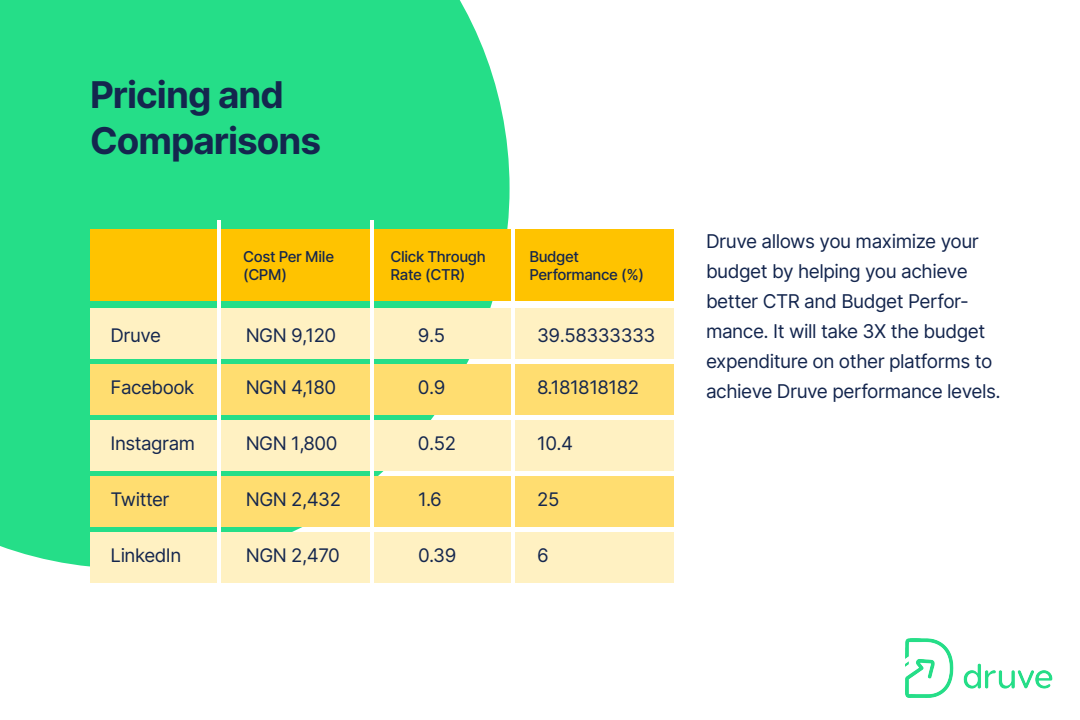
<style>
.page{position:relative;width:1080px;height:720px;background:#fff}
.page>*{position:absolute;margin:0;border:0;box-sizing:border-box;transform-origin:0 0}
.t1{font:700 36.9px/46px "Inter";letter-spacing:-.025em;color:#14264e}
.t2{font:19px/30px "Inter";letter-spacing:-.025em;color:#14264e}
.t3{font:18.7px "Inter";letter-spacing:-.025em;color:#14264e}
.t4{font:500 15px/18.3px "Inter";letter-spacing:-.025em;color:#14264e}
</style>
<div class="page">
<img style="left:905px;top:639px;width:148px;height:58px">
<div style="left:0;top:0;width:510px;height:567px;background:#25de88"></div>
<div style="left:90px;top:229px;width:583px;height:71px;background:#ffc300"></div>
<div style="left:90px;top:308px;width:583px;height:51px;background:#fff1c2"></div>
<div style="left:90px;top:364px;width:583px;height:51px;background:#ffdd70"></div>
<div style="left:90px;top:420px;width:583px;height:51px;background:#fff1c2"></div>
<div style="left:90px;top:476px;width:583px;height:51px;background:#ffdd70"></div>
<div style="left:90px;top:532px;width:583px;height:51px;background:#fff1c2"></div>
<hr style="left:217px;top:220px;width:4px;height:382px;background:#fff">
<hr style="left:370px;top:220px;width:4px;height:382px;background:#fff">
<hr style="left:511px;top:220px;width:3px;height:382px;background:#fff">
<h1 class="t1" style="left:90px;top:70px;width:233px">Pricing and<br>Comparisons</h1>
<p class="t3" style="left:111px;top:322px;width:52px">Druve</p>
<p class="t4" style="left:243px;top:247px;width:93px">Cost Per Mile (CPM)</p>
<p class="t4" style="left:391px;top:247px;width:97px">Click Through<br>Rate (CTR)</p>
<p class="t4" style="left:529px;top:247px;width:116px">Budget<br>Performance (%)</p>
<p class="t3" style="left:246px;top:322px;width:92px">NGN 9,120</p>
<p class="t3" style="left:418px;top:322px;width:29px">9.5</p>
<p class="t3" style="left:537px;top:322px;width:120px">39.58333333</p>
<p class="t3" style="left:111px;top:374px;width:85px">Facebook</p>
<p class="t3" style="left:246px;top:374px;width:92px">NGN 4,180</p>
<p class="t3" style="left:418px;top:374px;width:29px">0.9</p>
<p class="t3" style="left:537px;top:374px;width:103px">8.181818182</p>
<p class="t3" style="left:111px;top:430px;width:86px">Instagram</p>
<p class="t3" style="left:246px;top:430px;width:93px">NGN 1,800</p>
<p class="t3" style="left:418px;top:430px;width:40px">0.52</p>
<p class="t3" style="left:537px;top:430px;width:38px">10.4</p>
<p class="t3" style="left:111px;top:486px;width:60px">Twitter</p>
<p class="t3" style="left:246px;top:486px;width:97px">NGN 2,432</p>
<p class="t3" style="left:418px;top:486px;width:25px">1.6</p>
<p class="t3" style="left:537px;top:486px;width:24px">25</p>
<p class="t3" style="left:111px;top:542px;width:72px">LinkedIn</p>
<p class="t3" style="left:246px;top:542px;width:96px">NGN 2,470</p>
<p class="t3" style="left:418px;top:542px;width:40px">0.39</p>
<p class="t3" style="left:537px;top:542px;width:13px">6</p>
<p class="t2" style="left:706px;top:226px;width:296px">Druve allows you maximize your budget by helping you achieve better CTR and Budget Perfor&shy;mance. It will take 3X the budget expenditure on other platforms to achieve Druve performance levels.</p>
</div>
